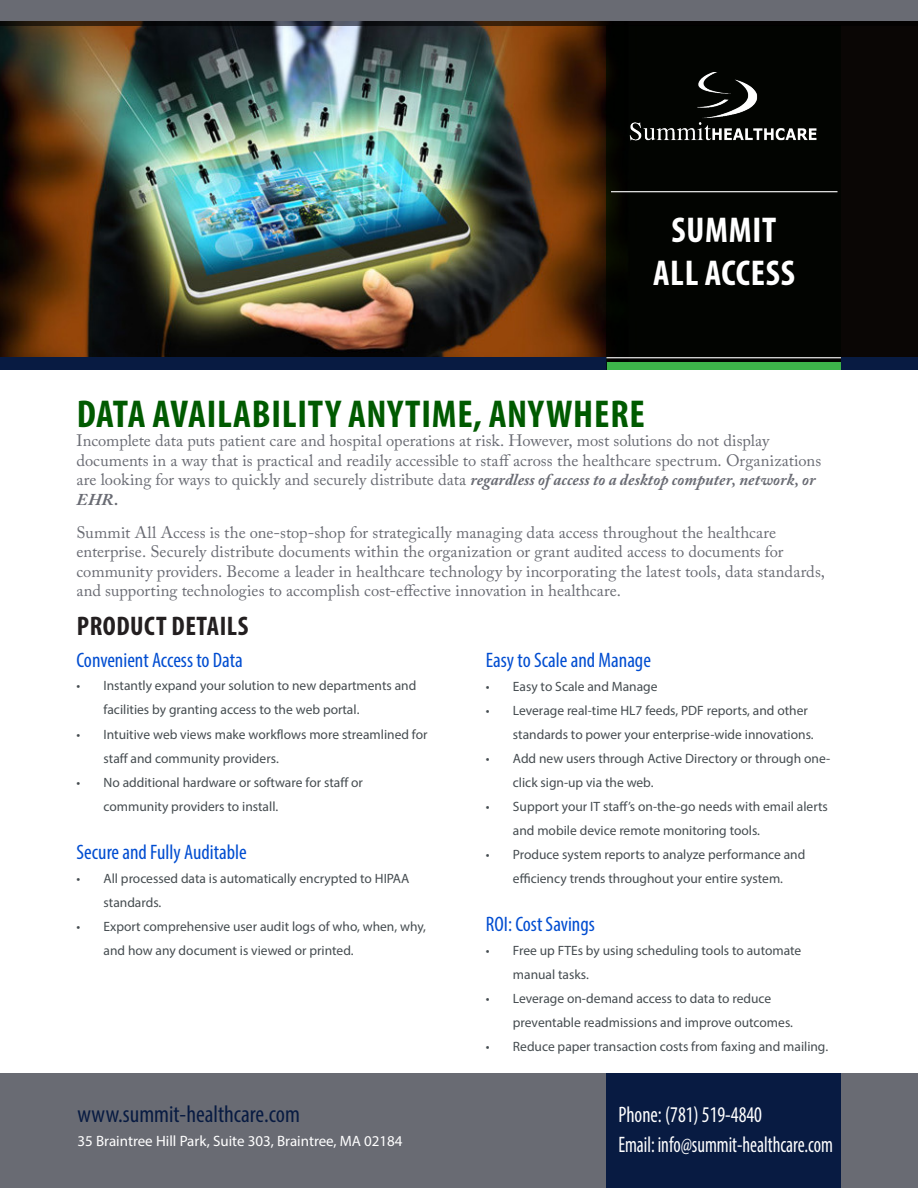
<style>
.page{position:relative;width:918px;height:1188px;background:#fff}
.page>*{position:absolute;margin:0;border:0;box-sizing:border-box;transform-origin:0 0}
.Heading_1{font:700 condensed 39px "Myriad Pro";letter-spacing:.02em;color:#005a00}
.Product_description{font:700 condensed 36px/43.2px "Myriad Pro";letter-spacing:.02em;color:#fff;text-align:center}
.Heading_3{font:700 condensed 27px "Myriad Pro";letter-spacing:.02em;color:#231f20}
.Heading_2{font:condensed 24px "Myriad Pro";color:#081b42}
.contact_data{font:condensed 22.5px "Myriad Pro";color:#fff;scale:.85 1}
.contact_data-2{font:condensed 22.5px "Myriad Pro";color:#fff;scale:.9 1}
.Heading_4{font:condensed 21px "Myriad Pro";color:#004dd1}
.Body_Copy{font:16.5px/19.5px "Adobe Caslon Pro";color:#696b73}
.t1{font:15px "Myriad Pro";color:#fff}
.t2{font:13.5px/24px "Myriad Pro";color:#454c50}
.s1{font-weight:700;font-style:italic}
</style>
<div class="page">
<img style="left:0;top:26px;width:918px;height:332px">
<div style="left:0;top:358px;width:606px;height:12px;background:#081b42"></div>
<svg style="left:0;top:0;width:918px;height:26px;background:#59595f"></svg>
<div style="left:841px;top:358px;width:77px;height:12px;background:#081b42"></div>
<div style="left:0;top:1073px;width:918px;height:115px;background:#696b73"></div>
<div style="left:606px;top:1073px;width:235px;height:115px;background:#081b42"></div>
<div style="left:606px;top:26px;width:235px;height:344px;background:#020401"></div>
<img style="left:629px;top:73px;width:188px;height:68px">
<hr style="left:611px;top:191px;width:227px;height:1px;background:#fff">
<hr style="left:606px;top:357px;width:235px;height:1px;background:#fff">
<p class="Product_description" style="left:653px;top:208px;width:143px">SUMMIT<br>ALL ACCESS</p>
<p class="Heading_1" style="left:77px;top:389px;width:569px">DATA AVAILABILITY ANYTIME, ANYWHERE</p>
<p class="Body_Copy" style="left:77px;top:431px;width:746px">Incomplete data puts patient care and hospital operations at risk. However, most solutions do not display documents in a way that is practical and readily accessible to staff across the healthcare spectrum. Organizations are looking for ways to quickly and securely distribute data <span class="s1">regardless of access to a desktop computer, network, or EHR.</span></p>
<p class="Body_Copy" style="left:77px;top:522px;width:750px">Summit All Access is the one-stop-shop for strategically managing data access throughout the healthcare enterprise. Securely distribute documents within the organization or grant audited access to documents for community providers. Become a leader in healthcare technology by incorporating the latest tools, data standards, and supporting technologies to accomplish cost-effective innovation in healthcare.</p>
<p class="Heading_3" style="left:77px;top:609px;width:173px">PRODUCT DETAILS</p>
<p class="Heading_4" style="left:77px;top:647px;width:168px">Convenient Access to Data</p>
<p class="t2" style="left:104px;top:673px;width:314px;text-indent:-27px">• Instantly expand your solution to new departments and facilities by granting access to the web portal.</p>
<p class="t2" style="left:104px;top:722px;width:326px;text-indent:-27px">• Intuitive web views make workflows more streamlined for staff and community providers.</p>
<p class="t2" style="left:104px;top:770px;width:261px;text-indent:-27px">• No additional hardware or software for staff or community providers to install.</p>
<p class="Heading_4" style="left:77px;top:839px;width:172px">Secure and Fully Auditable</p>
<p class="t2" style="left:104px;top:866px;width:307px;text-indent:-27px">• All processed data is automatically encrypted to HIPAA standards.</p>
<p class="t2" style="left:104px;top:914px;width:324px;text-indent:-27px">• Export comprehensive user audit logs of who, when, why, and how any document is viewed or printed.</p>
<p class="Heading_2" style="left:78px;top:1100px;width:224px">www.summit-healthcare.com</p>
<p class="t1" style="left:78px;top:1132px;width:327px">35 Braintree Hill Park, Suite 303, Braintree, MA 02184</p>
<p class="Heading_4" style="left:486px;top:647px;width:167px">Easy to Scale and Manage</p>
<p class="t2" style="left:486px;top:674px;width:173px">• Easy to Scale and Manage</p>
<p class="t2" style="left:513px;top:698px;width:302px;text-indent:-27px">• Leverage real-time HL7 feeds, PDF reports, and other standards to power your enterprise-wide innovations.</p>
<p class="t2" style="left:513px;top:746px;width:319px;text-indent:-27px">• Add new users through Active Directory or through one&shy;click sign-up via the web.</p>
<p class="t2" style="left:513px;top:794px;width:317px;text-indent:-27px">• Support your IT staff’s on-the-go needs with email alerts and mobile device remote monitoring tools.</p>
<p class="t2" style="left:486px;top:842px;width:321px;text-align:center">• Produce system reports to analyze performance and efficiency trends throughout your entire system.</p>
<p class="Heading_4" style="left:486px;top:911px;width:111px">ROI: Cost Savings</p>
<p class="t2" style="left:513px;top:938px;width:290px;text-indent:-27px">• Free up FTEs by using scheduling tools to automate manual tasks.</p>
<p class="t2" style="left:513px;top:986px;width:282px;text-indent:-27px">• Leverage on-demand access to data to reduce preventable readmissions and improve outcomes.</p>
<p class="t2" style="left:486px;top:1034px;width:344px">• Reduce paper transaction costs from faxing and mailing.</p>
<p class="contact_data-2" style="left:618px;top:1101px;width:161px">Phone: (781) 519-4840</p>
<p class="contact_data" style="left:618px;top:1131px;width:254px">Email: info@summit-healthcare.com</p>
</div>
